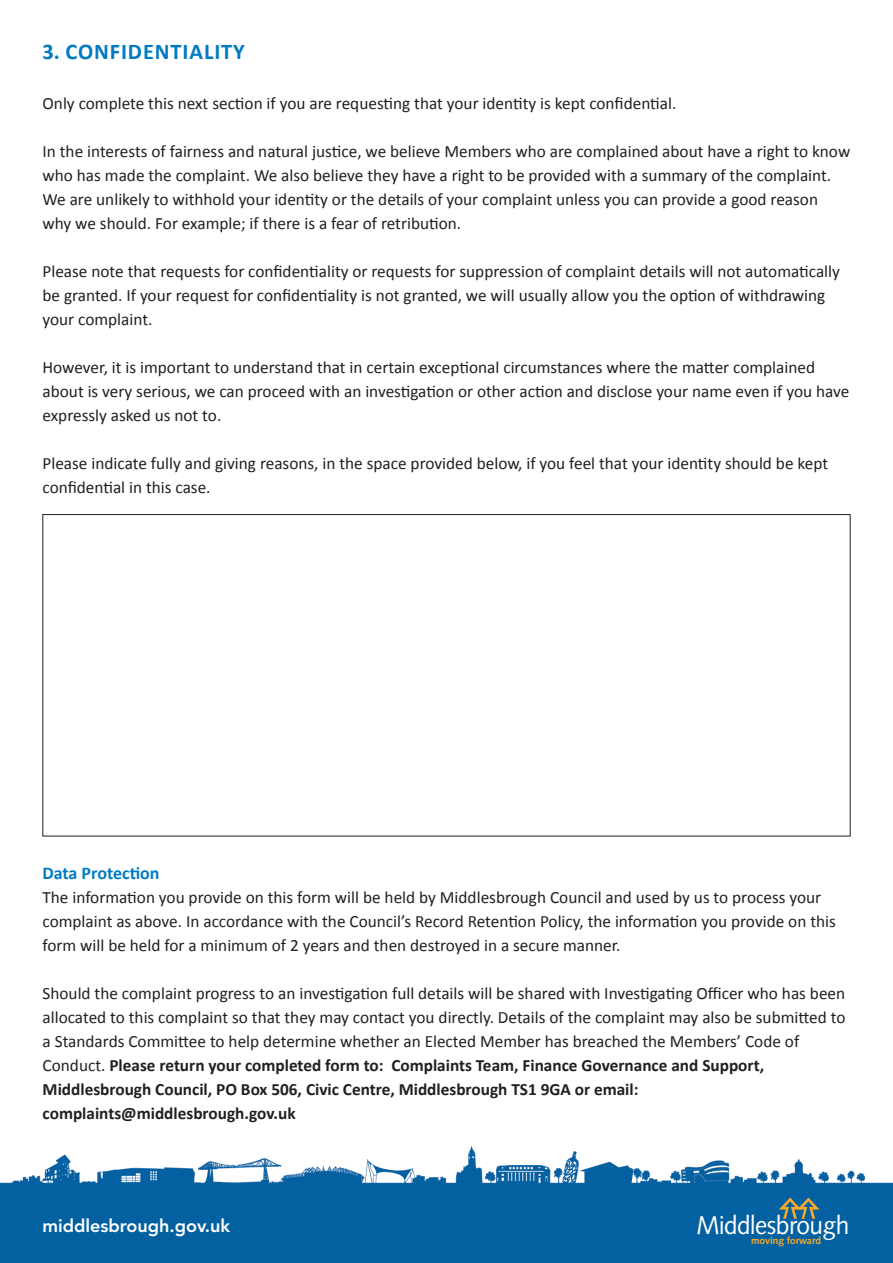
<style>
.page{position:relative;width:893px;height:1263px;background:#fff}
.page>*{position:absolute;margin:0;border:0;box-sizing:border-box;transform-origin:0 0}
.t1{font:25.8px "Syntax";letter-spacing:-.02em;color:#fff;scale:.95 1}
.t2{font:700 22.5px "Calibri";letter-spacing:.04em;color:#007bc3}
.t3{font:800 18px "Avenir";color:#fff}
.t4{font:700 18px "Calibri";color:#007bc3}
.t5{font:17.25px/24px "Calibri";color:#231f20}
.t6{font:700 10.2px "Syntax";letter-spacing:-.005em;color:#faa928}
.s1{font-weight:700}
</style>
<div class="page">
<img style="left:0;top:1147px;width:893px;height:116px">
<svg style="left:779px;top:1197px;width:40px;height:22px"></svg>
<h2 class="t2" style="left:43px;top:38px;width:204px">3. CoNFiDENTiALiTY</h2>
<p class="t5" style="left:43px;top:91px;width:635px">Only complete this next section if you are requesting that your identity is kept confidential.</p>
<p class="t5" style="left:43px;top:139px;width:809px">In the interests of fairness and natural justice, we believe Members who are complained about have a right to know who has made the complaint. We also believe they have a right to be provided with a summary of the complaint.<br>We are unlikely to withhold your identity or the details of your complaint unless you can provide a good reason why we should. For example; if there is a fear of retribution.</p>
<p class="t5" style="left:43px;top:259px;width:799px">Please note that requests for confidentiality or requests for suppression of complaint details will not automatically be granted. If your request for confidentiality is not granted, we will usually allow you the option of withdrawing your complaint.</p>
<p class="t5" style="left:43px;top:355px;width:808px">However, it is important to understand that in certain exceptional circumstances where the matter complained about is very serious, we can proceed with an investigation or other action and disclose your name even if you have expressly asked us not to.</p>
<p class="t5" style="left:43px;top:451px;width:787px">Please indicate fully and giving reasons, in the space provided below, if you feel that your identity should be kept confidential in this case.</p>
<p class="t4" style="left:43px;top:861px;width:119px">Data Protection</p>
<p class="t5" style="left:43px;top:885px;width:795px">The information you provide on this form will be held by Middlesbrough Council and used by us to process your complaint as above. In accordance with the Council’s Record Retention Policy, the information you provide on this form will be held for a minimum of 2 years and then destroyed in a secure manner.</p>
<p class="t5" style="left:43px;top:981px;width:804px">Should the complaint progress to an investigation full details will be shared with Investigating Officer who has been allocated to this complaint so that they may contact you directly. Details of the complaint may also be submitted to a Standards Committee to help determine whether an Elected Member has breached the Members’ Code of Conduct. <span class="s1">Please return your completed form to: Complaints Team, Finance Governance and support, Middlesbrough Council, Po box 506, Civic Centre, Middlesbrough Ts1 9GA or email: complaints@middlesbrough.gov.uk</span></p>
<p class="t3" style="left:43px;top:1218px;width:189px">middlesbrough.gov.uk</p>
<h1 class="t1" style="left:696px;top:1215px;width:162px">Middlesbrough</h1>
<p class="t6" style="left:751px;top:1236px;width:71px">moving forward</p>
</div>
